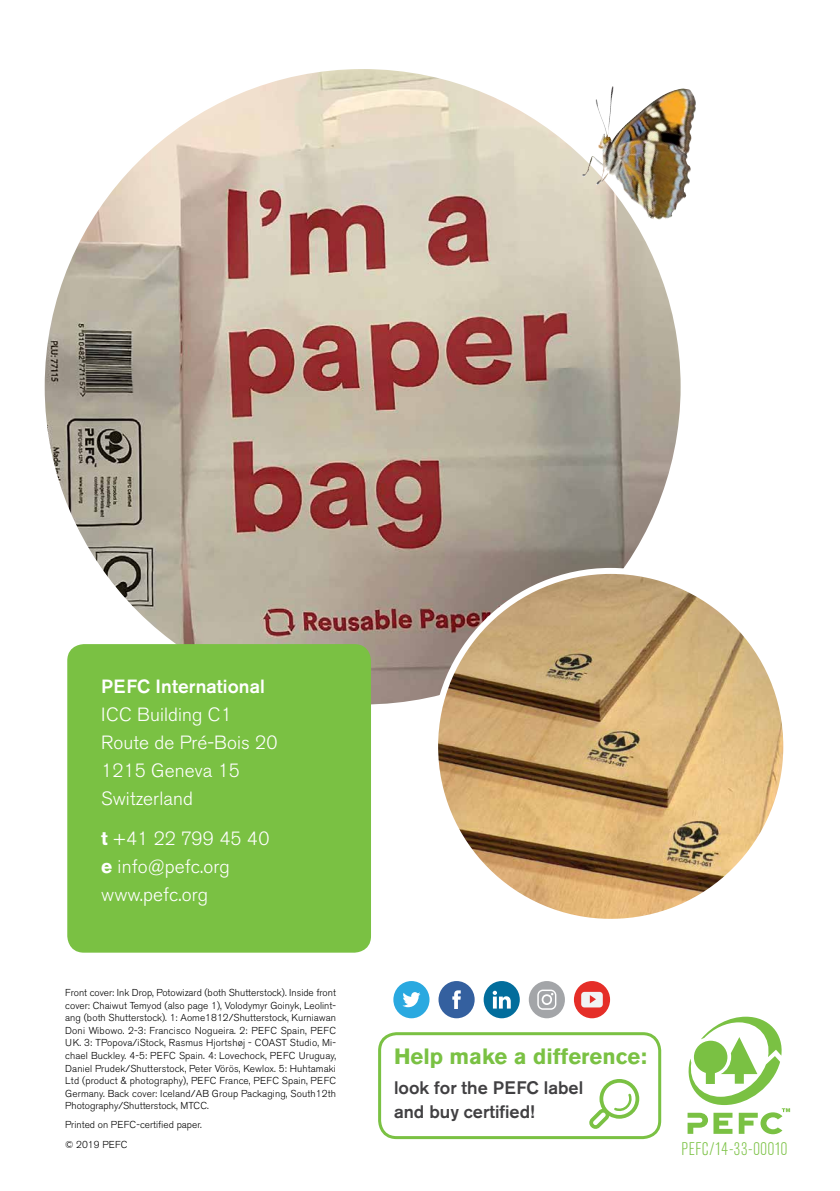
<style>
.page{position:relative;width:840px;height:1191px;background:#fff}
.page>*{position:absolute;margin:0;border:0;box-sizing:border-box;transform-origin:0 0}
.t1{font:700 22px "Akzidenz Grotesk BE";color:#7ac143}
.t2{font:300 19px/28px "Akzidenz Grotesk BE";letter-spacing:.005em;color:#fff}
.t3{font:500 19px "Akzidenz Grotesk BE";letter-spacing:.005em;color:#fff}
.t4{font:300 condensed 18.2px "Akzidenz Grotesk BE";letter-spacing:.035em;color:#7ac143}
.t5{font:500 18px/24px "Akzidenz Grotesk BE";color:#414042}
.t6{font:300 10px/12.6px "Akzidenz Grotesk BE";color:#000;text-align:justify}
.s1{font-weight:700}
</style>
<div class="page">
<svg style="left:687px;top:1016px;width:102px;height:118px"></svg>
<img style="left:44px;top:68px;width:637px;height:637px;border-radius:315px">
<img style="left:581px;top:99px;width:34px;height:86px">
<div style="left:67px;top:644px;width:304px;height:308px;background:#7ac143;border-radius:17px"></div>
<div style="left:378px;top:1032px;width:282px;height:107px;border:3px solid #7ac143;border-radius:17px"></div>
<svg style="left:589px;top:1079px;width:50px;height:50px"></svg>
<svg style="left:393px;top:981px;width:36px;height:37px"></svg>
<svg style="left:438px;top:981px;width:36px;height:37px"></svg>
<svg style="left:481px;top:978px;width:41px;height:42px"></svg>
<svg style="left:483px;top:981px;width:36px;height:37px"></svg>
<svg style="left:526px;top:978px;width:41px;height:42px"></svg>
<div style="left:528px;top:981px;width:36px;height:37px;background:#a3a5a8;border-radius:50%"></div>
<svg style="left:537px;top:989px;width:19px;height:20px"></svg>
<svg style="left:571px;top:978px;width:41px;height:42px"></svg>
<div style="left:573px;top:981px;width:36px;height:37px;background:#e52e28;border-radius:50%"></div>
<svg style="left:581px;top:992px;width:21px;height:15px"></svg>
<img style="left:435px;top:571px;width:350px;height:350px;border-radius:175px">
<h2 class="t3" style="left:101px;top:675px;width:165px">PEFC International</h2>
<h2 class="t2" style="left:101px;top:701px;width:178px">ICC Building C1<br>Route de Pré-Bois 20<br>1215 Geneva 15<br>Switzerland</h2>
<h2 class="t2" style="left:101px;top:824px;width:170px"><span class="s1">t</span> +41 22 799 45 40 <span class="s1">e</span> info@pefc.org www.pefc.org</h2>
<p class="t6" style="left:65px;top:986px;width:272px">Front cover: Ink Drop, Potowizard (both Shutterstock). Inside front cover: Chaiwut Temyod (also page 1), Volodymyr Goinyk, Leolint&shy;ang (both Shutterstock). 1: Aome1812/Shutterstock, Kurniawan Doni Wibowo. 2-3: Francisco Nogueira. 2: PEFC Spain, PEFC UK. 3: TPopova/iStock, Rasmus Hjortshøj - COAST Studio, Mi&shy;chael Buckley. 4-5: PEFC Spain. 4: Lovechock, PEFC Uruguay, Daniel Prudek/Shutterstock, Peter Vörös, Kewlox. 5: Huhtamaki Ltd (product &amp; photography), PEFC France, PEFC Spain, PEFC Germany. Back cover: Iceland/AB Group Packaging, South12th Photography/Shutterstock, MTCC.</p>
<p class="t6" style="left:65px;top:1114px;width:138px;line-height:20.6px">Printed on PEFC-certified paper. © 2019 PEFC</p>
<h1 class="t1" style="left:394px;top:1043px;width:254px">Help make a difference:</h1>
<h3 class="t5" style="left:394px;top:1076px;width:190px">look for the PEFC label and buy certified!</h3>
<h3 class="t4" style="left:681px;top:1139px;width:107px">PEFC/14-33-00010</h3>
</div>
